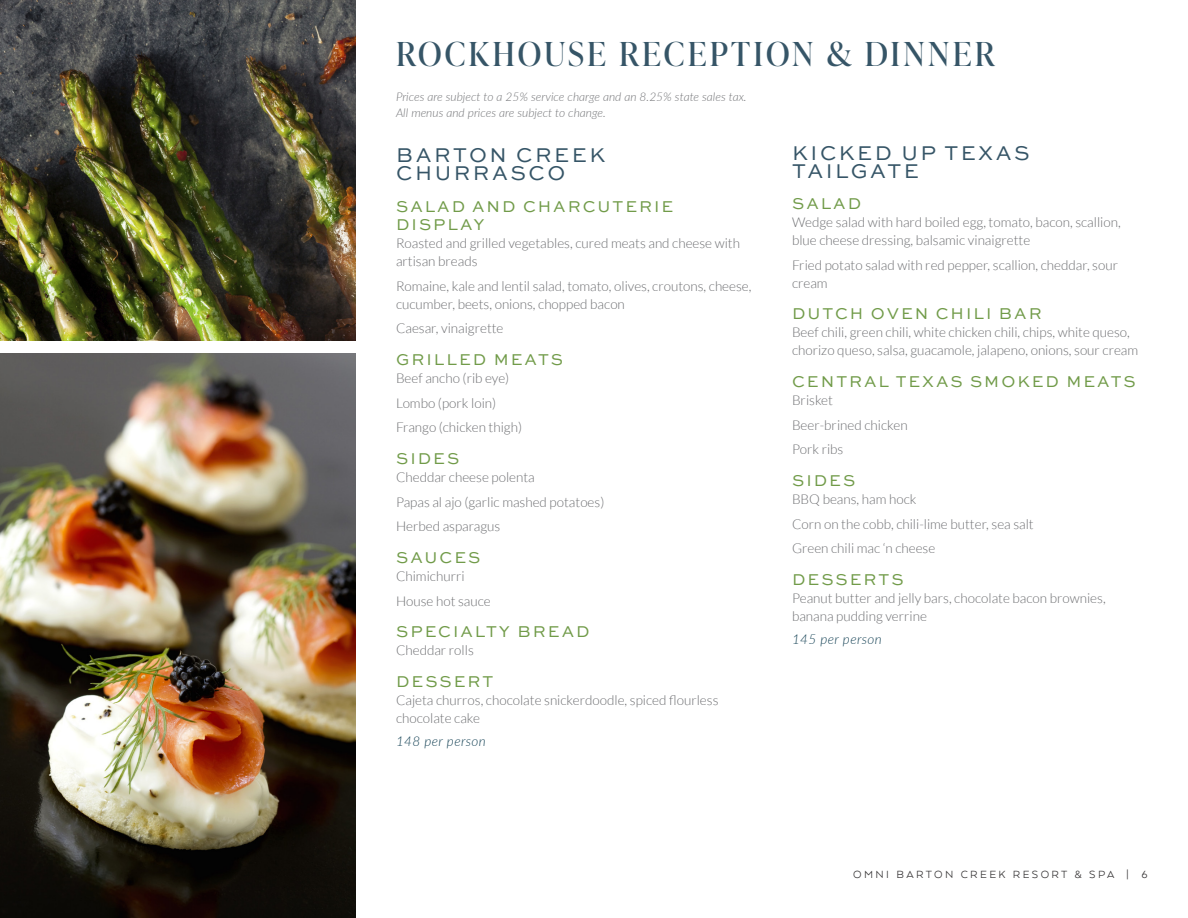
<style>
.page{position:relative;width:1188px;height:918px;background:#fff}
.page>*{position:absolute;margin:0;border:0;box-sizing:border-box;transform-origin:0 0}
.t1{font:33px "Ivy Presto Display";letter-spacing:.1em;color:#365567}
.t2{font:21px/18px "Sweet Sans Pro";letter-spacing:.12em;color:#365567}
.t3{font:16.5px/18px "Sweet Sans Pro";letter-spacing:.12em;color:#719b49}
.Menu_Body_Copy{font:300 13.5px/18px "Lato";color:#6c6d70}
.Menu_Price{font:italic 300 13.5px "Lato";letter-spacing:.03em;color:#164356}
.Italics_-_fine_print{font:italic 300 12px/16.2px "Lato";color:#737477}
.t4{font:12px "Arquitecta";letter-spacing:.2em;color:#312f30}
</style>
<div class="page">
<img style="left:0;top:353px;width:356px;height:565px">
<img style="left:0;top:0;width:356px;height:340px">
<h1 class="t1" style="left:396px;top:30px;width:600px">ROCKHOUSE RECEPTION &amp; DINNER</h1>
<p class="Italics_-_fine_print" style="left:396px;top:88px;width:352px">Prices are subject to a 25% service charge and an 8.25% state sales tax.<br>All menus and prices are subject to change.</p>
<h2 class="t2" style="left:396px;top:146px;width:211px">BARTON CREEK<br>CHURRASCO</h2>
<h3 class="t3" style="left:396px;top:197px;width:279px">SALAD AND CHARCUTERIE<br>DISPLAY</h3>
<p class="Menu_Body_Copy" style="left:396px;top:234px;width:346px">Roasted and grilled vegetables, cured meats and cheese with artisan breads</p>
<p class="Menu_Body_Copy" style="left:396px;top:277px;width:357px">Romaine, kale and lentil salad, tomato, olives, croutons, cheese, cucumber, beets, onions, chopped bacon</p>
<p class="Menu_Body_Copy" style="left:396px;top:320px;width:109px">Caesar, vinaigrette</p>
<h3 class="t3" style="left:396px;top:350px;width:168px">GRILLED MEATS</h3>
<p class="Menu_Body_Copy" style="left:396px;top:369px;width:115px">Beef ancho (rib eye)</p>
<p class="Menu_Body_Copy" style="left:396px;top:394px;width:102px">Lombo (pork loin)</p>
<p class="Menu_Body_Copy" style="left:396px;top:419px;width:128px">Frango (chicken thigh)</p>
<h3 class="t3" style="left:396px;top:449px;width:65px">SIDES</h3>
<p class="Menu_Body_Copy" style="left:396px;top:468px;width:140px">Cheddar cheese polenta</p>
<p class="Menu_Body_Copy" style="left:396px;top:493px;width:210px">Papas al ajo (garlic mashed potatoes)</p>
<p class="Menu_Body_Copy" style="left:396px;top:518px;width:106px">Herbed asparagus</p>
<h3 class="t3" style="left:396px;top:548px;width:86px">SAUCES</h3>
<p class="Menu_Body_Copy" style="left:396px;top:567px;width:70px">Chimichurri</p>
<p class="Menu_Body_Copy" style="left:396px;top:592px;width:96px">House hot sauce</p>
<h3 class="t3" style="left:396px;top:622px;width:195px">SPECIALTY BREAD</h3>
<p class="Menu_Body_Copy" style="left:396px;top:641px;width:79px">Cheddar rolls</p>
<h3 class="t3" style="left:396px;top:672px;width:99px">DESSERT</h3>
<p class="Menu_Body_Copy" style="left:396px;top:691px;width:324px">Cajeta churros, chocolate snickerdoodle, spiced flourless chocolate cake</p>
<p class="Menu_Price" style="left:396px;top:731px;width:91px">148 per person</p>
<h2 class="t2" style="left:792px;top:143px;width:239px">KICKED UP TEXAS<br>TAILGATE</h2>
<h3 class="t3" style="left:792px;top:194px;width:71px">SALAD</h3>
<p class="Menu_Body_Copy" style="left:792px;top:213px;width:330px">Wedge salad with hard boiled egg, tomato, bacon, scallion, blue cheese dressing, balsamic vinaigrette</p>
<p class="Menu_Body_Copy" style="left:792px;top:256px;width:328px">Fried potato salad with red pepper, scallion, cheddar, sour cream</p>
<h3 class="t3" style="left:792px;top:304px;width:251px">DUTCH OVEN CHILI BAR</h3>
<p class="Menu_Body_Copy" style="left:792px;top:324px;width:348px">Beef chili, green chili, white chicken chili, chips, white queso, chorizo queso, salsa, guacamole, jalapeno, onions, sour cream</p>
<h3 class="t3" style="left:792px;top:372px;width:345px">CENTRAL TEXAS SMOKED MEATS</h3>
<p class="Menu_Body_Copy" style="left:792px;top:391px;width:42px">Brisket</p>
<p class="Menu_Body_Copy" style="left:792px;top:416px;width:117px">Beer-brined chicken</p>
<p class="Menu_Body_Copy" style="left:792px;top:441px;width:53px">Pork ribs</p>
<h3 class="t3" style="left:792px;top:471px;width:65px">SIDES</h3>
<p class="Menu_Body_Copy" style="left:792px;top:490px;width:126px">BBQ beans, ham hock</p>
<p class="Menu_Body_Copy" style="left:792px;top:515px;width:243px">Corn on the cobb, chili-lime butter, sea salt</p>
<p class="Menu_Body_Copy" style="left:792px;top:540px;width:145px">Green chili mac ‘n cheese</p>
<h3 class="t3" style="left:792px;top:570px;width:113px">DESSERTS</h3>
<p class="Menu_Body_Copy" style="left:792px;top:589px;width:315px">Peanut butter and jelly bars, chocolate bacon brownies, banana pudding verrine</p>
<p class="Menu_Price" style="left:792px;top:629px;width:91px">145 per person</p>
<p class="t4" style="left:853px;top:866px;width:296px">OMNI BARTON CREEK RESORT &amp; SPA | 6</p>
</div>
